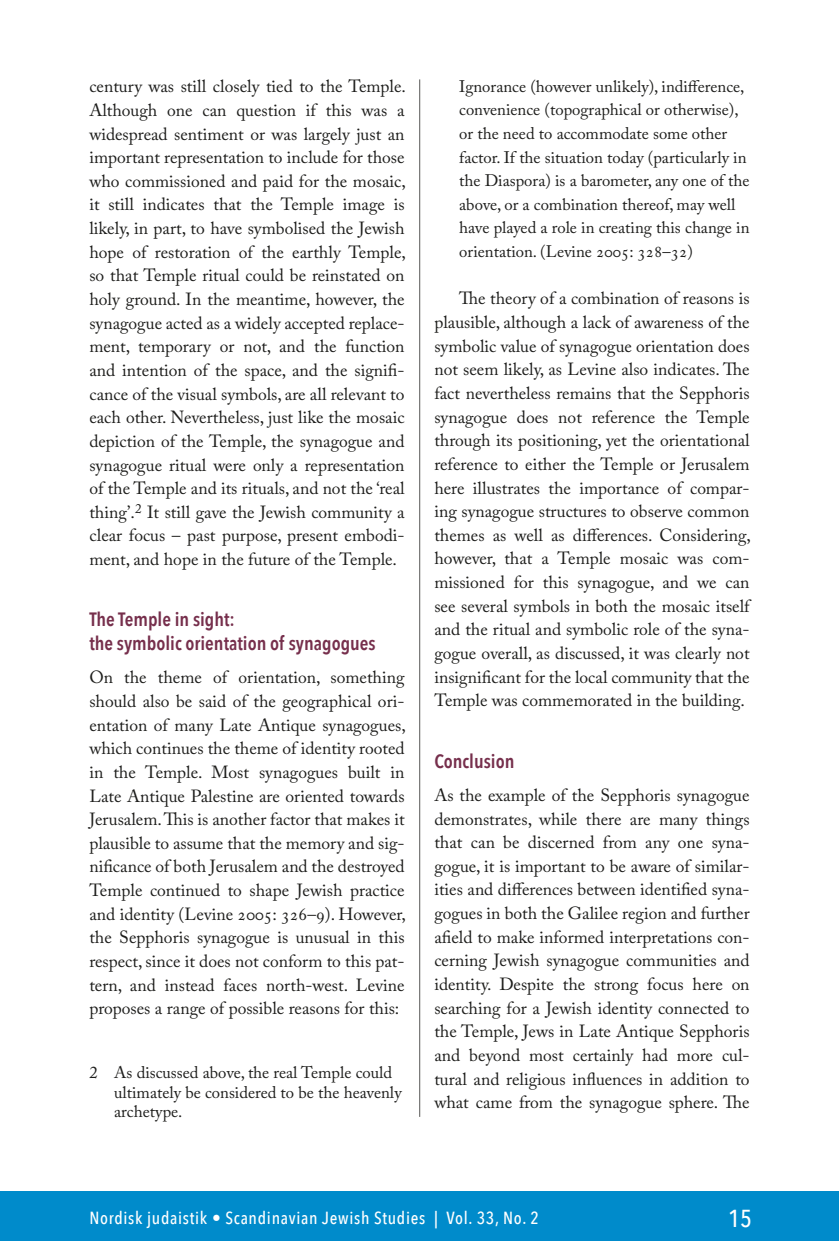
<style>
.page{position:relative;width:839px;height:1241px;background:#fff}
.page>*{position:absolute;margin:0;border:0;box-sizing:border-box;transform-origin:0 0}
.t1{font:500 24.5px "Avenir Next Condensed";color:#fff}
.Artikkelin_väliotsik{font:600 19.25px/23.6px "Avenir Next Condensed";color:#762f4c}
.Leipis{font:17.5px/23.6px "Adobe Caslon Pro";color:#1d1d1b;text-align:justify}
.Leipis_1__kpl{font:17.5px/23.6px "Adobe Caslon Pro";color:#1d1d1b;text-align:justify}
.t2{font:500 17.5px "Avenir Next Condensed";letter-spacing:.04em;color:#fff}
.Lainaus{font:16.62px/23.6px "Adobe Caslon Pro";color:#1d1d1b}
.Viitteet{font:16.62px/19.2px "Adobe Caslon Pro";color:#1d1d1b}
</style>
<div class="page">
<div style="left:0;top:1191px;width:838px;height:49px;background:#008bcb"></div>
<hr style="left:419px;top:79px;width:1px;height:1037px;background:#575756">
<p class="Leipis" style="left:89px;top:74px;width:318px">century was still closely tied to the Temple.<br>Although one can question if this was a widespread sentiment or was largely just an important representation to include for those who commissioned and paid for the mosaic, it still indicates that the Temple image is likely, in part, to have symbolised the Jewish hope of restoration of the earthly Temple, so that Temple ritual could be reinstated on holy ground. In the meantime, however, the synagogue acted as a widely accepted replace&shy;ment, temporary or not, and the function and intention of the space, and the signifi&shy;cance of the visual symbols, are all relevant to each other. Nevertheless, just like the mosaic depiction of the Temple, the synagogue and synagogue ritual were only a representation of the Temple and its rituals, and not the ‘real thing’.<sup>2</sup> It still gave the Jewish community a clear focus – past purpose, present embodi&shy;ment, and hope in the future of the Temple.</p>
<h2 class="Artikkelin_väliotsik" style="left:89px;top:607px;width:288px">The Temple in sight:<br>the symbolic orientation of synagogues</h2>
<p class="Leipis_1__kpl" style="left:89px;top:665px;width:318px">On the theme of orientation, something should also be said of the geographical ori&shy;entation of many Late Antique synagogues, which continues the theme of identity rooted in the Temple. Most synagogues built in Late Antique Palestine are oriented towards Jerusalem. This is another factor that makes it plausible to assume that the memory and sig&shy;nificance of both Jerusalem and the destroyed Temple continued to shape Jewish practice and identity (Levine 2005: 326–9). However, the Sepphoris synagogue is unusual in this respect, since it does not conform to this pat&shy;tern, and instead faces north-west. Levine proposes a range of possible reasons for this:</p>
<p class="Viitteet" style="left:114px;top:1062px;width:289px;text-indent:-25px">2 As discussed above, the real Temple could ultimately be considered to be the heavenly archetype.</p>
<p class="Lainaus" style="left:459px;top:74px;width:292px">Ignorance (however unlikely), indifference, convenience (topographical or otherwise), or the need to accommodate some other factor. If the situation today (particularly in the Diaspora) is a barometer, any one of the above, or a combination thereof, may well have played a role in creating this change in orientation. (Levine 2005: 328–32)</p>
<p class="Leipis" style="left:434px;top:286px;width:318px;text-indent:25px">The theory of a combination of reasons is plausible, although a lack of awareness of the symbolic value of synagogue orientation does not seem likely, as Levine also indicates. The fact nevertheless remains that the Sepphoris synagogue does not reference the Temple through its positioning, yet the orientational reference to either the Temple or Jerusalem here illustrates the importance of compar&shy;ing synagogue structures to observe common themes as well as differences. Considering, however, that a Temple mosaic was com&shy;missioned for this synagogue, and we can see several symbols in both the mosaic itself and the ritual and symbolic role of the syna&shy;gogue overall, as discussed, it was clearly not insignificant for the local community that the Temple was commemorated in the building.</p>
<h2 class="Artikkelin_väliotsik" style="left:434px;top:748px;width:81px">Conclusion</h2>
<p class="Leipis_1__kpl" style="left:434px;top:782px;width:317px">As the example of the Sepphoris synagogue demonstrates, while there are many things that can be discerned from any one syna&shy;gogue, it is important to be aware of similar&shy;ities and differences between identified syna&shy;gogues in both the Galilee region and further afield to make informed interpretations con&shy;cerning Jewish synagogue communities and identity. Despite the strong focus here on searching for a Jewish identity connected to the Temple, Jews in Late Antique Sepphoris and beyond most certainly had more cul&shy;tural and religious influences in addition to what came from the synagogue sphere. The</p>
<p class="t2" style="left:89px;top:1207px;width:451px">Nordisk judaistik • Scandinavian Jewish Studies | Vol. 33, No. 2</p>
<h1 class="t1" style="left:728px;top:1203px;width:25px">15</h1>
</div>
